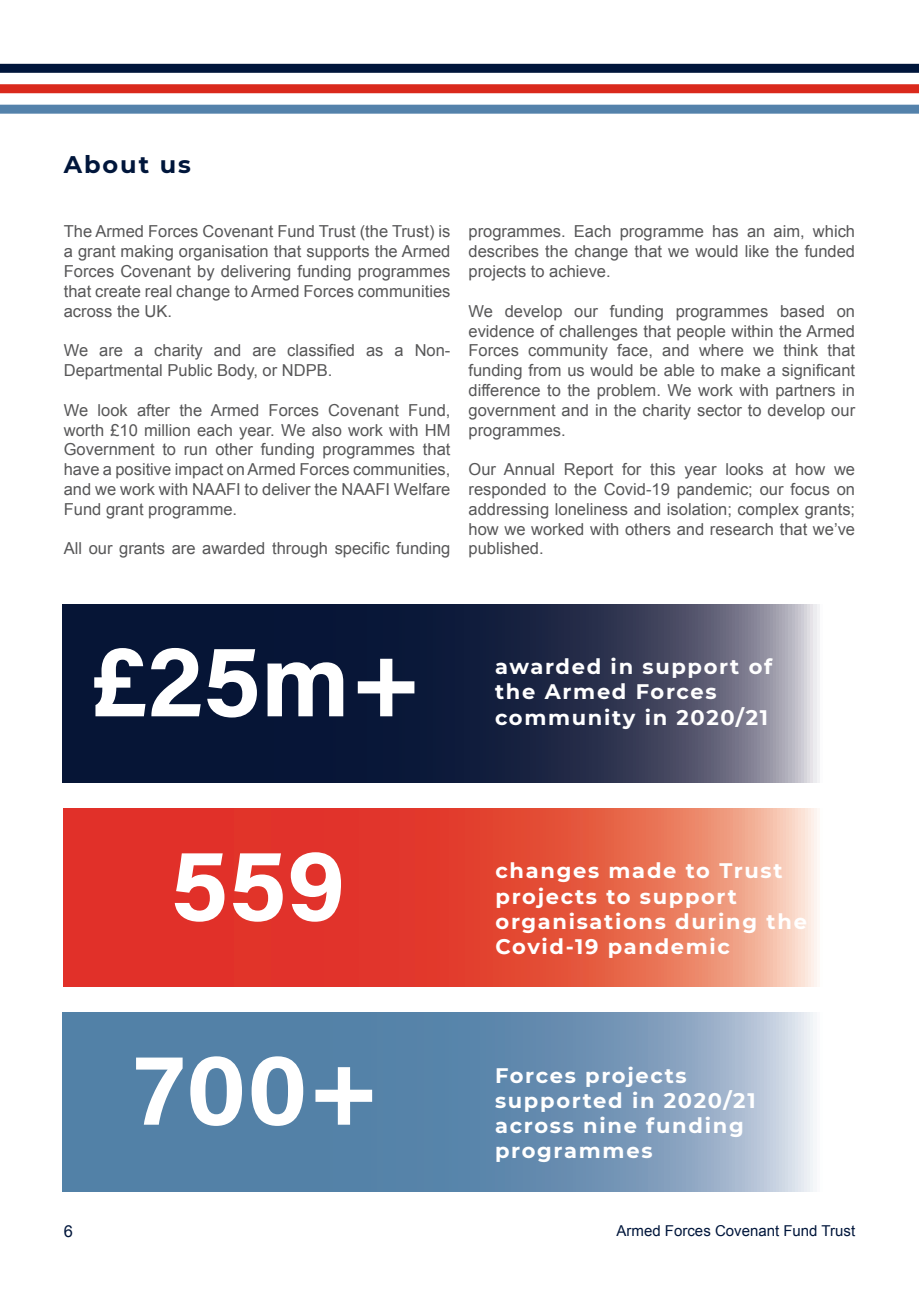
<style>
.page{position:relative;width:919px;height:1289px;background:#fff}
.page>*{position:absolute;margin:0;border:0;box-sizing:border-box;transform-origin:0 0}
.body_text_June_2021{font:102px "Acumin Variable Concept";color:#fff}
.Magazine_Title{font:700 24px "Montserrat";letter-spacing:.08em;color:#00163b}
.Magazine_Title-2{font:700 21px/25.2px "Montserrat";letter-spacing:.08em;color:#fff}
.body_text_June_2021-2{font:16.5px/19.8px "Arial";color:#575758;text-align:justify}
.t1{font:16.5px "Arial";color:#00163b}
.t2{font:15px "Arial";color:#00163b}
</style>
<div class="page">
<div style="left:0;top:64px;width:918px;height:9px;background:#00163b"></div>
<div style="left:0;top:84px;width:918px;height:9px;background:#da291c"></div>
<div style="left:0;top:105px;width:918px;height:9px;background:#5482ab"></div>
<svg style="left:63px;top:604px;width:757px;height:178px;background:#28324f"></svg>
<svg style="left:63px;top:808px;width:754px;height:178px;background:#e55444"></svg>
<svg style="left:63px;top:1012px;width:750px;height:179px;background:#6b91b3"></svg>
<p class="Magazine_Title" style="left:64px;top:147px;width:129px">About us</p>
<p class="body_text_June_2021-2" style="left:64px;top:222px;width:388px">The Armed Forces Covenant Fund Trust (the Trust) is a grant making organisation that supports the Armed Forces Covenant by delivering funding programmes that create real change to Armed Forces communities across the UK.</p>
<p class="body_text_June_2021-2" style="left:64px;top:341px;width:388px">We are a charity and are classified as a Non-<br>Departmental Public Body, or NDPB.</p>
<p class="body_text_June_2021-2" style="left:64px;top:400px;width:388px">We look after the Armed Forces Covenant Fund, worth £10 million each year. We also work with HM Government to run other funding programmes that have a positive impact on Armed Forces communities, and we work with NAAFI to deliver the NAAFI Welfare Fund grant programme.</p>
<p class="body_text_June_2021-2" style="left:64px;top:539px;width:388px">All our grants are awarded through specific funding</p>
<p class="body_text_June_2021-2" style="left:468px;top:222px;width:388px">programmes. Each programme has an aim, which describes the change that we would like the funded projects to achieve.</p>
<p class="body_text_June_2021-2" style="left:468px;top:301px;width:388px">We develop our funding programmes based on evidence of challenges that people within the Armed Forces community face, and where we think that funding from us would be able to make a significant difference to the problem. We work with partners in government and in the charity sector to develop our programmes.</p>
<p class="body_text_June_2021-2" style="left:468px;top:459px;width:388px">Our Annual Report for this year looks at how we responded to the Covid-19 pandemic; our focus on addressing loneliness and isolation; complex grants; how we worked with others and research that we’ve published.</p>
<p class="body_text_June_2021" style="left:92px;top:610px;width:332px">£25m+</p>
<p class="Magazine_Title-2" style="left:495px;top:653px;width:279px">awarded in support of</p>
<p class="Magazine_Title-2" style="left:495px;top:678px;width:223px">the Armed Forces</p>
<p class="Magazine_Title-2" style="left:495px;top:703px;width:274px">community in 2020/21</p>
<p class="body_text_June_2021" style="left:170px;top:814px;width:177px">559</p>
<p class="body_text_June_2021" style="left:134px;top:1019px;width:247px">700+</p>
<p class="Magazine_Title-2" style="left:495px;top:857px;width:288px">changes made to Trust</p>
<p class="Magazine_Title-2" style="left:495px;top:882px;width:313px">projects to support organisations during the<br>Covid-19 pandemic</p>
<p class="Magazine_Title-2" style="left:495px;top:1061px;width:193px">Forces projects</p>
<p class="Magazine_Title-2" style="left:495px;top:1086px;width:262px">supported in 2020/21</p>
<p class="Magazine_Title-2" style="left:495px;top:1111px;width:250px">across nine funding</p>
<p class="Magazine_Title-2" style="left:495px;top:1137px;width:159px">programmes</p>
<p class="t1" style="left:64px;top:1220px;width:11px">6</p>
<p class="t2" style="left:616px;top:1220px;width:240px">Armed Forces Covenant Fund Trust</p>
</div>
